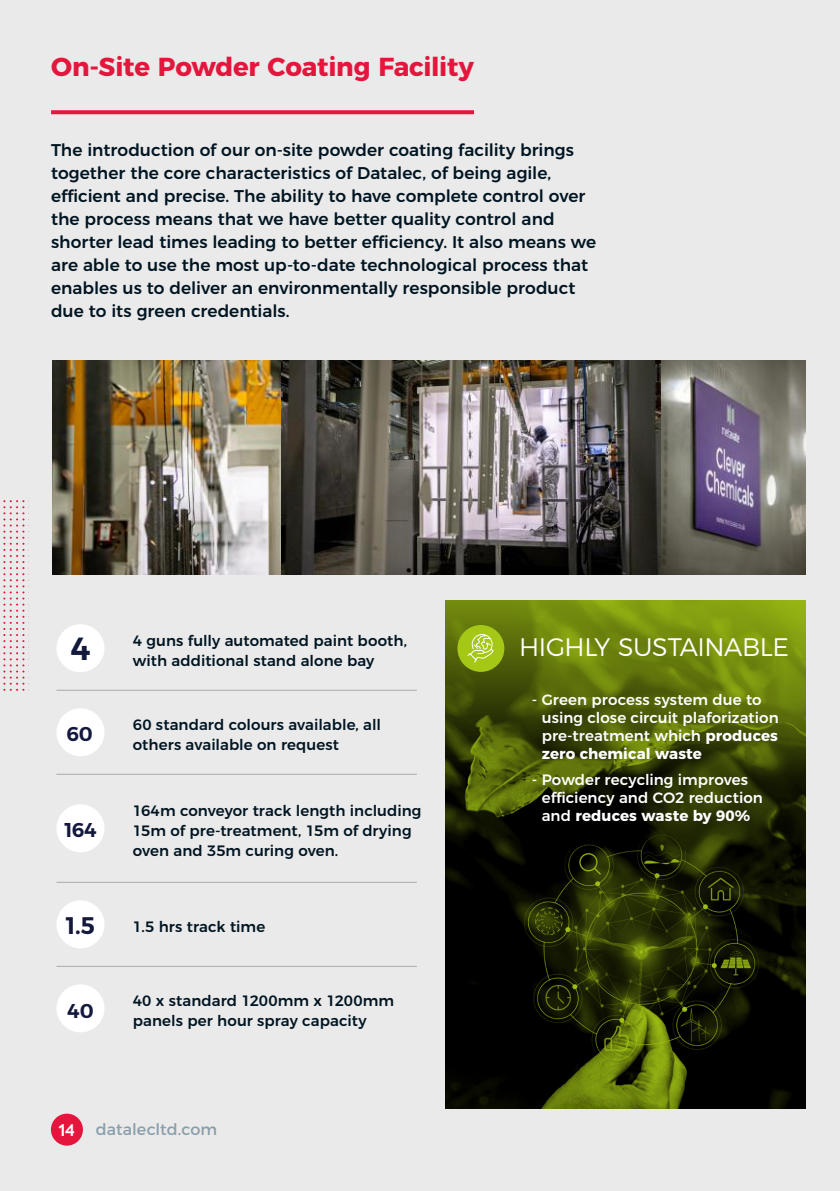
<style>
.page{position:relative;width:840px;height:1191px;background:#fff}
.page>*{position:absolute;margin:0;border:0;box-sizing:border-box;transform-origin:0 0}
.t1{font:600 32px "Montserrat";color:#13183d}
.t2{font:700 26px "Montserrat";letter-spacing:-.01em;color:#e4163d}
.t3{font:300 25.4px "Montserrat";letter-spacing:-.02em;color:#fff}
.t4{font:600 24px "Montserrat";color:#13183d}
.t5{font:600 20px "Montserrat";letter-spacing:-.005em;color:#13183d}
.t6{font:500 17px/23px "Montserrat";color:#001522}
.t7{font:16px "Montserrat";letter-spacing:.005em;color:#889eaa}
.t8{font:600 16px "Axiforma";color:#fff}
.t9{font:500 15px/20px "Montserrat";letter-spacing:.005em;color:#001522}
.t10{font:500 15px/18px "Montserrat";letter-spacing:.005em;color:#fff}
.s1{font-weight:700}
</style>
<div class="page">
<div style="left:0;top:0;width:839px;height:1191px;background:#ebeaea"></div>
<img style="left:445px;top:600px;width:360px;height:509px">
<img style="left:52px;top:360px;width:230px;height:215px">
<img style="left:282px;top:360px;width:523px;height:215px">
<svg style="left:51px;top:110px;width:422px;height:4px;fill:#e4163d"></svg>
<hr style="left:56px;top:690px;width:360px;height:1px;background:#aaaaac">
<hr style="left:56px;top:774px;width:360px;height:1px;background:#aaaaac">
<hr style="left:56px;top:882px;width:360px;height:1px;background:#aaaaac">
<hr style="left:56px;top:966px;width:360px;height:1px;background:#aaaaac">
<div style="left:56px;top:624px;width:48px;height:48px;background:#fff;border-radius:50%"></div>
<div style="left:56px;top:708px;width:48px;height:48px;background:#fff;border-radius:50%"></div>
<div style="left:56px;top:804px;width:48px;height:48px;background:#fff;border-radius:50%"></div>
<div style="left:56px;top:900px;width:48px;height:48px;background:#fff;border-radius:50%"></div>
<div style="left:56px;top:984px;width:48px;height:48px;background:#fff;border-radius:50%"></div>
<div style="left:457px;top:625px;width:47px;height:47px;background:#a5c715;border-radius:50%"></div>
<svg style="left:467px;top:634px;width:27px;height:29px"></svg>
<div style="left:51px;top:1113px;width:32px;height:32px;background:#e4163d;border-radius:50%"></div>
<svg style="left:3px;top:500px;width:22px;height:191px"></svg>
<svg style="left:125px;top:500px;width:1px;height:191px"></svg>
<h2 class="t2" style="left:51px;top:46px;width:424px">On-Site Powder Coating Facility</h2>
<p class="t6" style="left:51px;top:137px;width:546px">The introduction of our on-site powder coating facility brings together the core characteristics of Datalec, of being agile, efficient and precise. The ability to have complete control over the process means that we have better quality control and shorter lead times leading to better efficiency. It also means we are able to use the most up-to-date technological process that enables us to deliver an environmentally responsible product due to its green credentials.</p>
<h1 class="t1" style="left:70px;top:622px;width:21px">4</h1>
<p class="t5" style="left:66px;top:718px;width:28px">60</p>
<p class="t5" style="left:64px;top:813px;width:34px">164</p>
<p class="t9" style="left:133px;top:629px;width:275px">4 guns fully automated paint booth,</p>
<p class="t9" style="left:133px;top:649px;width:243px">with additional stand alone bay</p>
<p class="t9" style="left:133px;top:713px;width:249px">60 standard colours available, all others available on request</p>
<p class="t9" style="left:133px;top:799px;width:290px">164m conveyor track length including<br>15m of pre-treatment, 15m of drying oven and 35m curing oven.</p>
<h3 class="t4" style="left:66px;top:905px;width:31px">1.5</h3>
<p class="t9" style="left:133px;top:915px;width:134px">1.5 hrs track time</p>
<p class="t5" style="left:67px;top:994px;width:28px">40</p>
<p class="t9" style="left:133px;top:989px;width:263px">40 x standard 1200mm x 1200mm panels per hour spray capacity</p>
<p class="t8" style="left:59px;top:1119px;width:18px">14</p>
<p class="t7" style="left:96px;top:1116px;width:123px">datalecltd.com</p>
<h3 class="t3" style="left:519px;top:627px;width:271px">HIGHLY SUSTAINABLE</h3>
<p class="t10" style="left:541px;top:689px;width:238px;text-indent:-10px">- Green process system due to using close circuit plaforization pre-treatment which <span class="s1">produces zero chemical waste</span></p>
<p class="t10" style="left:541px;top:769px;width:222px;text-indent:-10px">- Powder recycling improves efficiency and CO2 reduction and <span class="s1">reduces waste by 90%</span></p>
</div>
